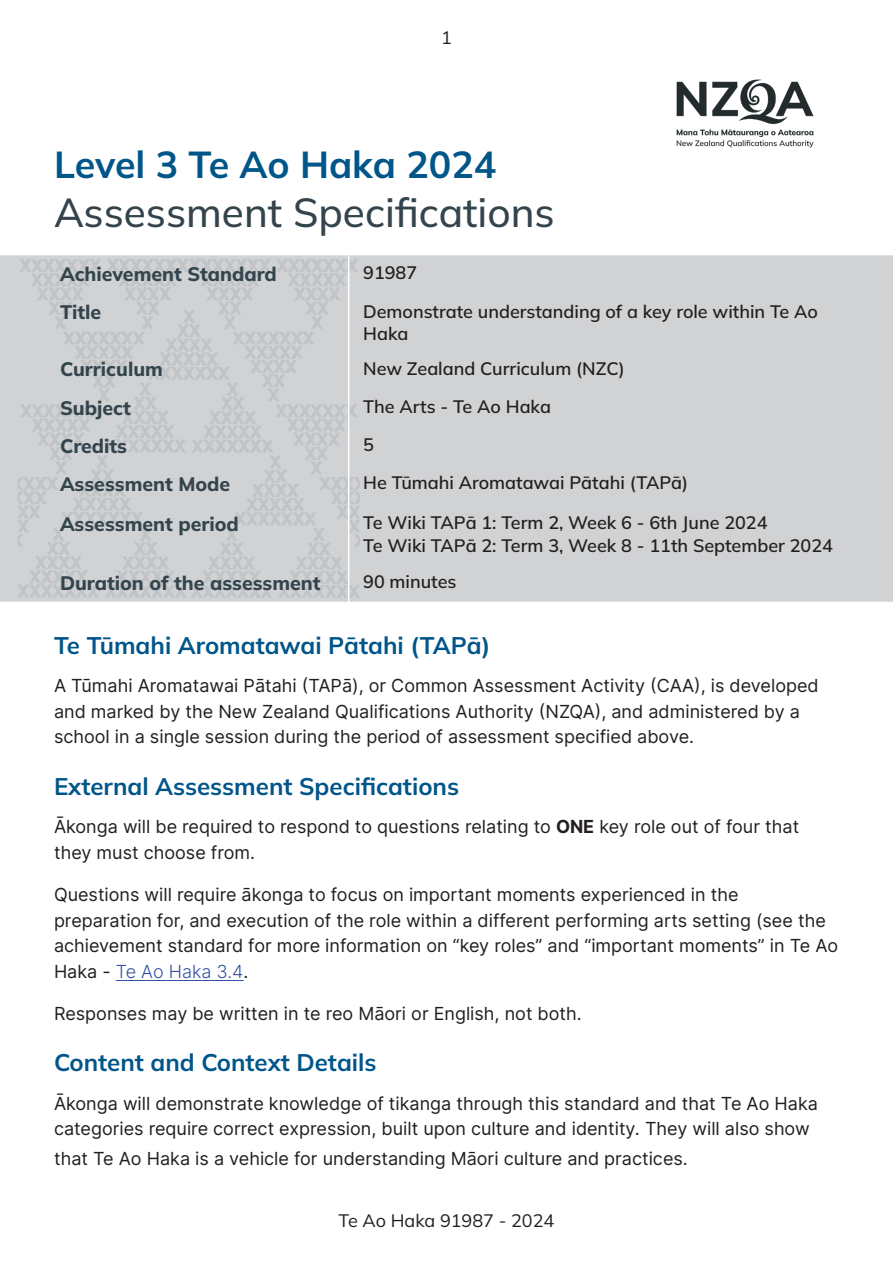
<style>
.page{position:relative;width:893px;height:1263px;background:#fff}
.page>*{position:absolute;margin:0;border:0;box-sizing:border-box;transform-origin:0 0}
.Aromatawai_Big_Heading{font:500 40.5px "Mulish";color:#33444d}
.t1{font:700 37.5px "Mulish";color:#005589}
.Aromatawai_Section_Heading{font:700 24px "Mulish";color:#005589}
.Table_headings{font:800 19.5px "Mulish";color:#33444d}
.Aromatawai_Text{font:18px/25.5px "Inter";color:#231f20}
.Table_content{font:600 18px/22.5px "Mulish";color:#231f20}
.t2{font:18px "Mulish";color:#231f20}
.s1{font-weight:700}
.s2{font-weight:300;color:#3051a3}
</style>
<div class="page">
<img style="left:676px;top:79px;width:138px;height:69px">
<div style="left:0;top:255px;width:893px;height:347px;background:#d1d2d4"></div>
<svg style="left:17px;top:259px;width:343px;height:339px;background:#cdced0"></svg>
<hr style="left:348px;top:255px;width:1px;height:38px;background:#fff">
<hr style="left:348px;top:293px;width:1px;height:58px;background:#fff">
<hr style="left:348px;top:351px;width:1px;height:38px;background:#fff">
<hr style="left:348px;top:389px;width:1px;height:38px;background:#fff">
<hr style="left:348px;top:427px;width:1px;height:38px;background:#fff">
<hr style="left:348px;top:465px;width:1px;height:40px;background:#fff">
<hr style="left:348px;top:505px;width:1px;height:59px;background:#fff">
<hr style="left:348px;top:564px;width:1px;height:38px;background:#fff">
<hr style="left:116px;top:980px;width:128px;height:1px;background:#3051a3">
<p class="t2" style="left:441px;top:25px;width:12px">1</p>
<p class="t1" style="left:54px;top:139px;width:444px">Level 3 Te Ao Haka 2024</p>
<p class="Aromatawai_Big_Heading" style="left:54px;top:185px;width:502px">Assessment Specifications</p>
<p class="Table_headings" style="left:60px;top:261px;width:218px">Achievement Standard</p>
<p class="Table_content" style="left:363px;top:261px;width:55px">91987</p>
<p class="Table_headings" style="left:60px;top:299px;width:43px">Title</p>
<p class="Table_content" style="left:363px;top:299px;width:456px">Demonstrate understanding of a key role within Te Ao<br>Haka</p>
<p class="Table_headings" style="left:60px;top:356px;width:104px">Curriculum</p>
<p class="Table_content" style="left:363px;top:357px;width:263px">New Zealand Curriculum (NZC)</p>
<p class="Table_headings" style="left:60px;top:394px;width:72px">Subject</p>
<p class="Table_content" style="left:363px;top:395px;width:189px">The Arts - Te Ao Haka</p>
<p class="Table_headings" style="left:60px;top:432px;width:69px">Credits</p>
<p class="Table_content" style="left:363px;top:433px;width:12px">5</p>
<p class="Table_headings" style="left:60px;top:471px;width:172px">Assessment Mode</p>
<p class="Table_content" style="left:363px;top:471px;width:327px">He Tūmahi Aromatawai Pātahi (TAPā)</p>
<p class="Table_headings" style="left:60px;top:511px;width:180px">Assessment period</p>
<p class="Table_content" style="left:363px;top:511px;width:406px">Te Wiki TAPā 1: Term 2, Week 6 - 6th June 2024</p>
<p class="Table_content" style="left:363px;top:534px;width:471px">Te Wiki TAPā 2: Term 3, Week 8 - 11th September 2024</p>
<p class="Table_headings" style="left:60px;top:569px;width:262px">Duration of the assessment</p>
<p class="Table_content" style="left:363px;top:570px;width:95px">90 minutes</p>
<p class="Aromatawai_Section_Heading" style="left:54px;top:629px;width:438px">Te Tūmahi Aromatawai Pātahi (TAPā)</p>
<p class="Aromatawai_Text" style="left:54px;top:673px;width:766px">A Tūmahi Aromatawai Pātahi (TAPā), or Common Assessment Activity (CAA), is developed and marked by the New Zealand Qualifications Authority (NZQA), and administered by a school in a single session during the period of assessment specified above.</p>
<p class="Aromatawai_Section_Heading" style="left:54px;top:770px;width:407px">External Assessment Specifications</p>
<p class="Aromatawai_Text" style="left:54px;top:813px;width:747px">Ākonga will be required to respond to questions relating to <span class="s1">ONE</span> key role out of four that they must choose from.</p>
<p class="Aromatawai_Text" style="left:54px;top:881px;width:786px">Questions will require ākonga to focus on important moments experienced in the preparation for, and execution of the role within a different performing arts setting (see the achievement standard for more information on “key roles” and “important moments” in Te Ao Haka - <span class="s2">Te Ao Haka 3.4</span>.</p>
<p class="Aromatawai_Text" style="left:54px;top:1000px;width:529px">Responses may be written in te reo Māori or English, not both.</p>
<p class="Aromatawai_Section_Heading" style="left:54px;top:1046px;width:324px">Content and Context Details</p>
<p class="Aromatawai_Text" style="left:54px;top:1090px;width:765px">Ākonga will demonstrate knowledge of tikanga through this standard and that Te Ao Haka categories require correct expression, built upon culture and identity. They will also show</p>
<p class="Aromatawai_Text" style="left:54px;top:1145px;width:635px">that Te Ao Haka is a vehicle for understanding Māori culture and practices.</p>
<p class="t2" style="left:339px;top:1208px;width:217px">Te Ao Haka 91987 - 2024</p>
</div>
